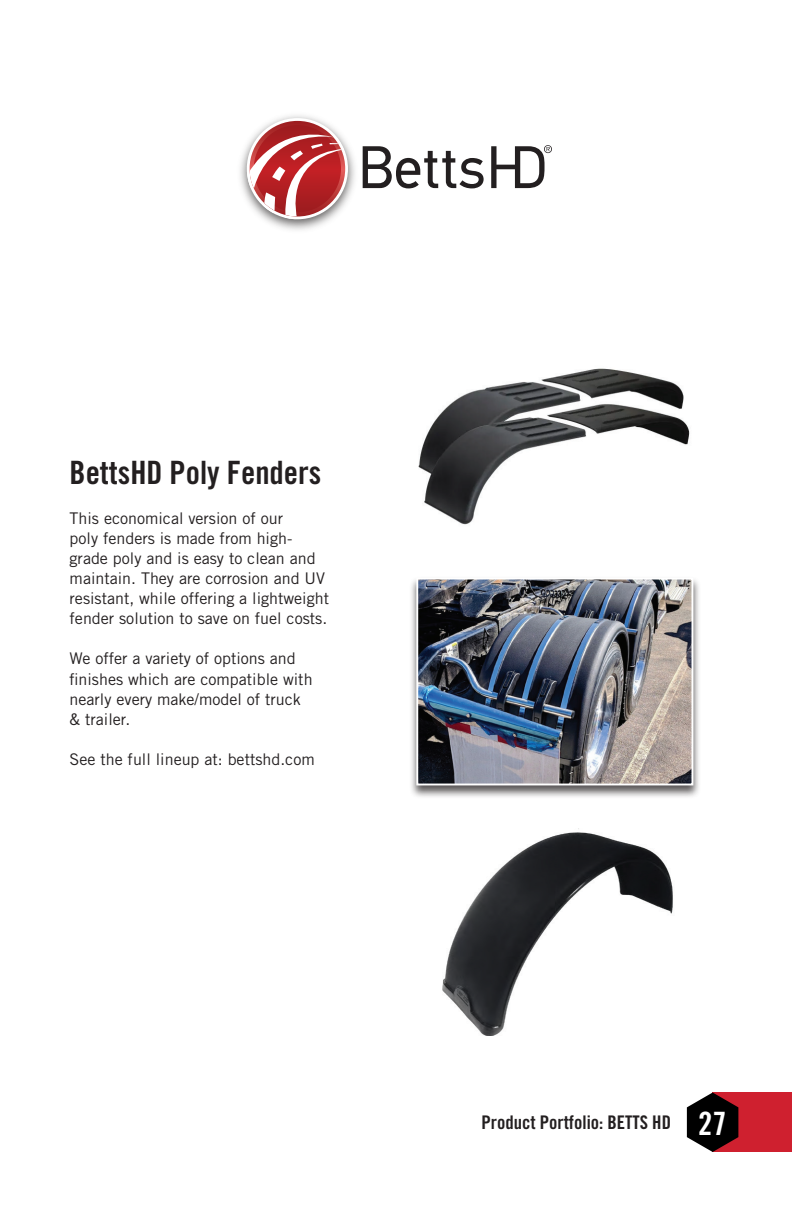
<style>
.page{position:relative;width:792px;height:1224px;background:#fff}
.page>*{position:absolute;margin:0;border:0;box-sizing:border-box;transform-origin:0 0}
.t1{font:32.2px "Trade Gothic Bold Cond Twenty";color:#231f20}
.t2{font:18.8px "Trade Gothic Bold Cond Twenty";color:#231f20}
.t3{font:16px/20px "Trade Gothic LT Std";color:#231f20}
.s1{font-size:32.2px;color:#fff}
</style>
<div class="page">
<div style="left:713px;top:1093px;width:79px;height:59px;background:#cf202f"></div>
<svg style="left:687px;top:1093px;width:51px;height:59px"></svg>
<img style="left:240px;top:115px;width:115px;height:115px">
<svg style="left:247px;top:120px;width:98px;height:99px"></svg>
<svg style="left:363px;top:146px;width:121px;height:42px"></svg>
<svg style="left:491px;top:145px;width:61px;height:43px"></svg>
<div style="left:409px;top:576px;width:292px;height:223px;background:#231f20;opacity:.75"></div>
<img style="left:419px;top:581px;width:271px;height:201px">
<div style="left:416px;top:578px;width:277px;height:207px;border:2px solid #fff"></div>
<img style="left:418px;top:368px;width:272px;height:157px">
<img style="left:442px;top:832px;width:231px;height:203px">
<h1 class="t1" style="left:70px;top:453px;width:253px">BettsHD Poly Fenders</h1>
<p class="t3" style="left:70px;top:508px;width:261px">This economical version of our<br>poly fenders is made from high&shy;grade poly and is easy to clean and maintain. They are corrosion and UV resistant, while offering a lightweight fender solution to save on fuel costs.</p>
<p class="t3" style="left:70px;top:649px;width:245px">We offer a variety of options and finishes which are compatible with nearly every make/model of truck &amp; trailer.</p>
<p class="t3" style="left:70px;top:749px;width:247px">See the full lineup at: bettshd.com</p>
<p class="t2" style="left:481px;top:1110px;width:247px">Product Portfolio: BETTS HD <span class="s1">27</span></p>
</div>
